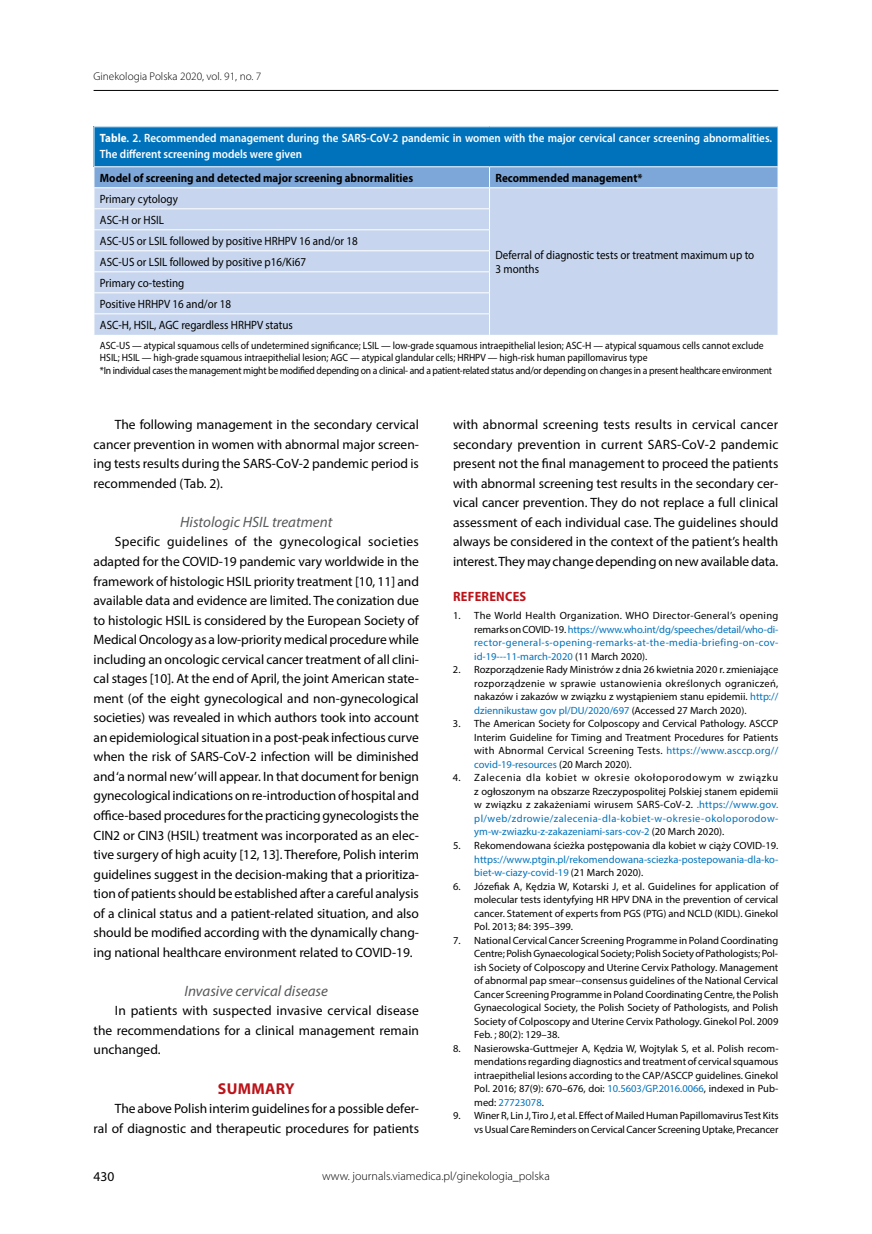
<style>
.page{position:relative;width:872px;height:1234px;background:#fff}
.page>*{position:absolute;margin:0;border:0;box-sizing:border-box;transform-origin:0 0}
.t1{font:700 15.75px "Myriad Pro";letter-spacing:.02em;color:#ba141a}
.t2{font:italic 15px "Myriad Pro";color:#58595b}
.t3{font:13.5px/19.5px "Myriad Pro";letter-spacing:-.005em;color:#000;text-align:justify}
.t4{font:700 semi-condensed 13.5px "Myriad Pro";letter-spacing:.02em;color:#ba141a}
.t5{font:12px/21px "Myriad Pro";color:#000;scale:.92 1}
.t6{font:600 12px/16.5px "Myriad Pro";color:#fff;scale:.92 1}
.t7{font:700 12px "Myriad Pro";color:#000;scale:.92 1}
.t8{font:300 12px "Myriad Pro";color:#000}
.t9{font:300 11.25px "Myriad Pro";color:#000}
.t10{font:10.5px/13.5px "Myriad Pro";color:#000;text-align:justify}
.t11{font:10.5px/12.6px "Myriad Pro";color:#000;scale:.92 1}
.t12{font:10.5px/13.5px "Myriad Pro";color:#0072bc;text-align:justify}
.s1{font-weight:700}
.s2{color:#000}
.s3{color:#0072bc}
</style>
<div class="page">
<hr style="left:94px;top:90px;width:684px;height:1px;background:#000">
<div style="left:94px;top:127px;width:684px;height:40px;background:#0072bc"></div>
<hr style="left:94px;top:127px;width:1px;height:39px;background:#fff">
<hr style="left:777px;top:127px;width:1px;height:39px;background:#fff">
<hr style="left:94px;top:166px;width:395px;height:1px;background:#fff">
<hr style="left:489px;top:166px;width:289px;height:1px;background:#fff">
<svg style="left:94px;top:167px;width:684px;height:168px;background:#c0d1eb"></svg>
<p class="t9" style="left:94px;top:71px;width:169px">Ginekologia Polska 2020, vol. 91, no. 7</p>
<p class="t6" style="left:100px;top:129px;width:732px"><span class="s1">Table</span>. 2. Recommended management during the SARS-CoV-2 pandemic in women with the major cervical cancer screening abnormalities.<br>The different screening models were given</p>
<p class="t7" style="left:100px;top:170px;width:342px">Model of screening and detected major screening abnormalities</p>
<p class="t7" style="left:495px;top:170px;width:161px">Recommended management*</p>
<p class="t5" style="left:100px;top:188px;width:86px">Primary cytology</p>
<p class="t5" style="left:100px;top:209px;width:282px">ASC-H or HSIL<br>ASC-US or LSIL followed by positive HRHPV 16 and/or 18<br>ASC-US or LSIL followed by positive p16/Ki67<br>Primary co-testing<br>Positive HRHPV 16 and/or 18<br>ASC-H, HSIL, AGC regardless HRHPV status</p>
<p class="t11" style="left:100px;top:338px;width:732px">ASC-US — atypical squamous cells of undetermined significance; LSIL — low-grade squamous intraepithelial lesion; ASC-H — atypical squamous cells cannot exclude<br>HSIL; HSIL — high-grade squamous intraepithelial lesion; AGC — atypical glandular cells; HRHPV — high-risk human papillomavirus type<br>*In individual cases the management might be modified depending on a clinical- and a patient-related status and/or depending on changes in a present healthcare environment</p>
<p class="t5" style="left:495px;top:247px;width:283px;line-height:14.4px">Deferral of diagnostic tests or treatment maximum up to<br>3 months</p>
<p class="t3" style="left:94px;top:414px;width:327px;text-indent:21px">The following management in the secondary cervical cancer prevention in women with abnormal major screen&shy;ing tests results during the SARS-CoV-2 pandemic period is recommended (Tab. 2).</p>
<p class="t2" style="left:180px;top:512px;width:154px">Histologic HSIL treatment</p>
<p class="t3" style="left:94px;top:532px;width:327px;text-indent:21px">Specific guidelines of the gynecological societies adapted for the COVID-19 pandemic vary worldwide in the framework of histologic HSIL priority treatment [10, 11] and available data and evidence are limited. The conization due to histologic HSIL is considered by the European Society of Medical Oncology as a low-priority medical procedure while including an oncologic cervical cancer treatment of all clini&shy;cal stages [10]. At the end of April, the joint American state&shy;ment (of the eight gynecological and non-gynecological societies) was revealed in which authors took into account an epidemiological situation in a post-peak infectious curve when the risk of SARS-CoV-2 infection will be diminished and ‘a normal new’ will appear. In that document for benign gynecological indications on re-introduction of hospital and office-based procedures for the practicing gynecologists the CIN2 or CIN3 (HSIL) treatment was incorporated as an elec&shy;tive surgery of high acuity [12, 13]. Therefore, Polish interim guidelines suggest in the decision-making that a prioritiza&shy;tion of patients should be established after a careful analysis of a clinical status and a patient-related situation, and also should be modified according with the dynamically chang&shy;ing national healthcare environment related to COVID-19.</p>
<p class="t2" style="left:184px;top:981px;width:145px">Invasive cervical disease</p>
<p class="t3" style="left:94px;top:1000px;width:327px;text-indent:21px">In patients with suspected invasive cervical disease the recommendations for a clinical management remain unchanged.</p>
<p class="t1" style="left:218px;top:1077px;width:78px">SUMMARY</p>
<p class="t3" style="left:94px;top:1098px;width:327px;text-align:right">The above Polish interim guidelines for a possible defer-<br>ral of diagnostic and therapeutic procedures for patients</p>
<p class="t3" style="left:453px;top:414px;width:327px">with abnormal screening tests results in cervical cancer secondary prevention in current SARS-CoV-2 pandemic present not the final management to proceed the patients with abnormal screening test results in the secondary cer&shy;vical cancer prevention. They do not replace a full clinical assessment of each individual case. The guidelines should always be considered in the context of the patient’s health interest. They may change depending on new available data.</p>
<p class="t4" style="left:453px;top:589px;width:75px">REFERENCES</p>
<p class="t12" style="left:474px;top:608px;width:306px;text-indent:-21px"><span class="s2">1. The World Health Organization. WHO Director-General’s opening remarks on COVID-19.</span> https://www.who.int/dg/speeches/detail/who-di&shy;rector-general-s-opening-remarks-at-the-media-briefing-on-cov&shy;id-19---11-march-2020 <span class="s2">(11 March 2020).</span></p>
<p class="t10" style="left:474px;top:662px;width:306px;text-indent:-21px">2. Rozporządzenie Rady Ministrów z dnia 26 kwietnia 2020 r. zmieniające rozporządzenie w sprawie ustanowienia określonych ograniczeń, nakazów i zakazów w związku z wystąpieniem stanu epidemii. <span class="s3">http:// dziennikustaw gov pl/DU/2020/697</span> (Accessed 27 March 2020).</p>
<p class="t10" style="left:474px;top:716px;width:306px;text-indent:-21px">3. The American Society for Colposcopy and Cervical Pathology. ASCCP Interim Guideline for Timing and Treatment Procedures for Patients with Abnormal Cervical Screening Tests. <span class="s3">https://www.asccp.org// covid-19-resources</span> (20 March 2020).</p>
<p class="t10" style="left:474px;top:770px;width:306px;text-indent:-21px">4. Zalecenia dla kobiet w okresie okołoporodowym w związku z ogłoszonym na obszarze Rzeczypospolitej Polskiej stanem epidemii w związku z zakażeniami wirusem SARS-CoV-2. <span class="s3">.https://www.gov. pl/web/zdrowie/zalecenia-dla-kobiet-w-okresie-okoloporodow&shy;ym-w-zwiazku-z-zakazeniami-sars-cov-2</span> (20 March 2020).</p>
<p class="t10" style="left:453px;top:838px;width:327px">5. Rekomendowana ścieżka postępowania dla kobiet w ciąży COVID-19.</p>
<p class="t12" style="left:474px;top:851px;width:306px">https://www.ptgin.pl/rekomendowana-sciezka-postepowania-dla-ko&shy;biet-w-ciazy-covid-19 <span class="s2">(21 March 2020).</span></p>
<p class="t10" style="left:474px;top:878px;width:306px;text-indent:-21px">6. Józefiak A, Kędzia W, Kotarski J, et al. Guidelines for application of molecular tests identyfying HR HPV DNA in the prevention of cervical cancer. Statement of experts from PGS (PTG) and NCLD (KIDL). Ginekol Pol. 2013; 84: 395–399.</p>
<p class="t10" style="left:474px;top:932px;width:306px;text-indent:-21px">7. National Cervical Cancer Screening Programme in Poland Coordinating Centre; Polish Gynaecological Society; Polish Society of Pathologists; Pol&shy;ish Society of Colposcopy and Uterine Cervix Pathology. Management of abnormal pap smear--consensus guidelines of the National Cervical Cancer Screening Programme in Poland Coordinating Centre, the Polish Gynaecological Society, the Polish Society of Pathologists, and Polish Society of Colposcopy and Uterine Cervix Pathology. Ginekol Pol. 2009<br>Feb. ; 80(2): 129–38.</p>
<p class="t10" style="left:474px;top:1040px;width:306px;text-indent:-21px">8. Nasierowska-Guttmejer A, Kędzia W, Wojtylak S, et al. Polish recom&shy;mendations regarding diagnostics and treatment of cervical squamous intraepithelial lesions according to the CAP/ASCCP guidelines. Ginekol Pol. 2016; 87(9): 670–676, doi: <span class="s3">10.5603/GP.2016.0066</span>, indexed in Pub&shy;med: <span class="s3">27723078</span>.</p>
<p class="t10" style="left:453px;top:1108px;width:327px;text-align:right">9. Winer R, Lin J, Tiro J, et al. Effect of Mailed Human Papillomavirus Test Kits vs Usual Care Reminders on Cervical Cancer Screening Uptake, Precancer</p>
<p class="t3" style="left:94px;top:1166px;width:22px">430</p>
<p class="t8" style="left:322px;top:1169px;width:229px">www. journals.viamedica.pl/ginekologia_polska</p>
</div>
